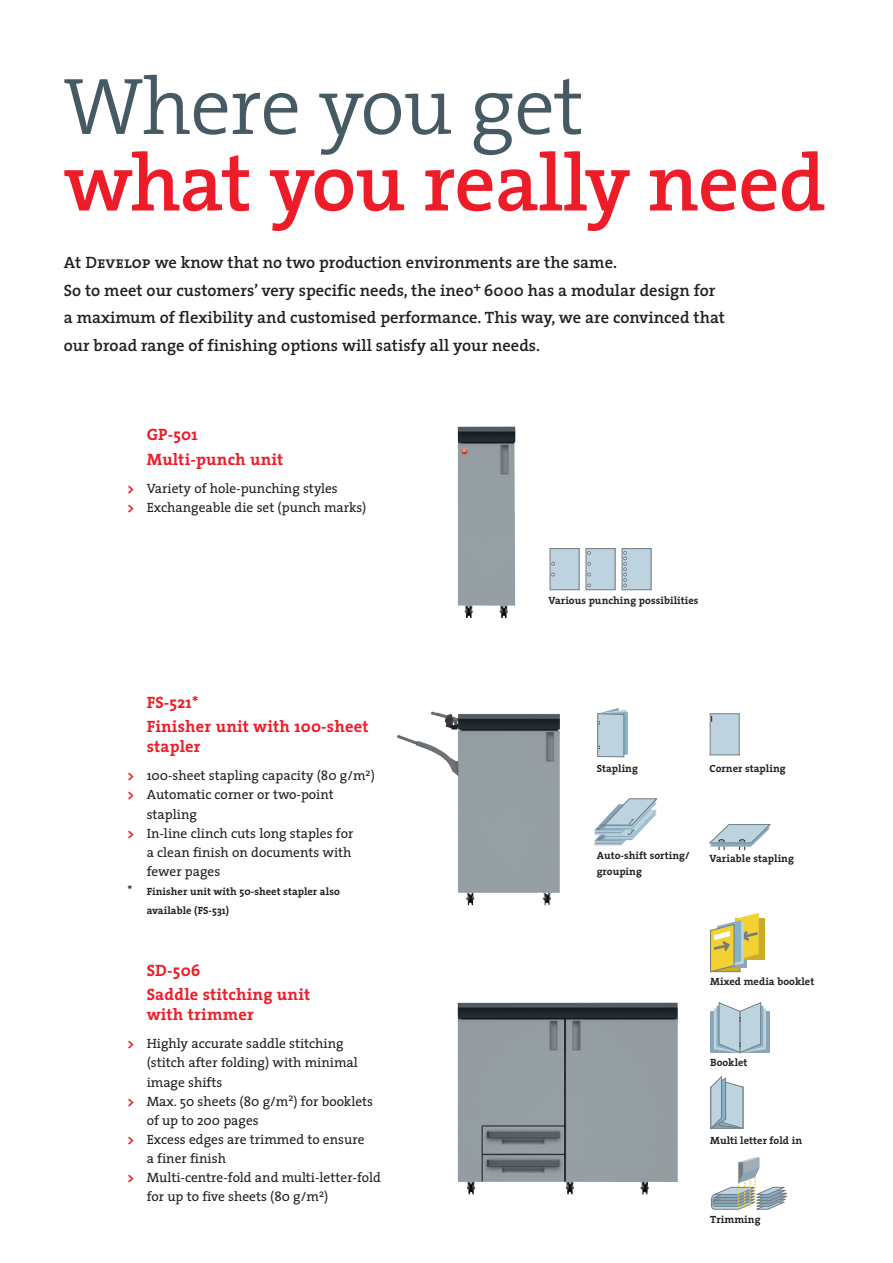
<style>
.page{position:relative;width:893px;height:1263px;background:#fff}
.page>*{position:absolute;margin:0;border:0;box-sizing:border-box;transform-origin:0 0}
.t1{font:600 81px "The Serif";letter-spacing:-.01em;color:#ee1c28}
.t2{font:300 81px "The Serif";letter-spacing:-.01em;color:#465a64}
.t3{font:600 16.5px/27.6px "The Serif";color:#231f20}
.t4{font:700 16.5px/24.5px "The Serif";letter-spacing:.01em;color:#ee1c28}
.t5{font:13.5px/19.2px "The Serif";color:#231f20}
.t6{font:700 10.5px/19.2px "The Serif";letter-spacing:.005em;color:#231f20}
.s1{font-family:"The Serif Semi Bold Caps";font-weight:400}
.s2{font-weight:700;color:#ee1c28}
.s3{font-weight:400;font-size:13.5px}
</style>
<div class="page">
<img style="left:397px;top:711px;width:163px;height:194px">
<img style="left:458px;top:1002px;width:220px;height:192px">
<div style="left:740px;top:1011px;width:29px;height:42px;background:#8ba4b7"></div>
<div style="left:710px;top:1011px;width:30px;height:42px;background:#8ba4b7"></div>
<svg style="left:714px;top:1002px;width:52px;height:52px"></svg>
<svg style="left:710px;top:1076px;width:34px;height:53px;background:#b2c5d0"></svg>
<div style="left:735px;top:919px;width:30px;height:41px;background:#caad29"></div>
<svg style="left:710px;top:913px;width:49px;height:59px"></svg>
<svg style="left:711px;top:1157px;width:76px;height:54px"></svg>
<div style="left:550px;top:549px;width:29px;height:41px;background:#bdd4e0"></div>
<div style="left:550px;top:548px;width:29px;height:42px;border:1px solid #717d83"></div>
<svg style="left:551px;top:562px;width:4px;height:4px"></svg>
<svg style="left:551px;top:573px;width:4px;height:3px"></svg>
<div style="left:586px;top:549px;width:29px;height:41px;background:#bdd4e0"></div>
<div style="left:586px;top:548px;width:29px;height:42px;border:1px solid #717d83"></div>
<svg style="left:587px;top:551px;width:4px;height:4px"></svg>
<svg style="left:587px;top:562px;width:4px;height:4px"></svg>
<svg style="left:587px;top:573px;width:4px;height:3px"></svg>
<svg style="left:587px;top:584px;width:4px;height:3px"></svg>
<div style="left:622px;top:549px;width:29px;height:41px;background:#bdd4e0"></div>
<div style="left:622px;top:548px;width:29px;height:42px;border:1px solid #717d83"></div>
<svg style="left:623px;top:551px;width:4px;height:36px"></svg>
<svg style="left:597px;top:708px;width:31px;height:50px;background:#b3cad5"></svg>
<svg style="left:709px;top:824px;width:62px;height:26px"></svg>
<svg style="left:594px;top:798px;width:64px;height:47px"></svg>
<div style="left:710px;top:713px;width:30px;height:42px;background:#bdd4e0;border:1px solid #717d83"></div>
<img style="left:458px;top:426px;width:57px;height:192px">
<h1 class="t2" style="left:64px;top:75px;width:522px">Where you get</h1>
<h1 class="t1" style="left:64px;top:151px;width:764px">what you really need</h1>
<p class="t3" style="left:64px;top:250px;width:663px">At <span class="s1">Develop</span> we know that no two production environments are the same.<br>So to meet our customers’ very specific needs, the ineo<sup>+</sup> 6000 has a modular design for a maximum of flexibility and customised performance. This way, we are convinced that our broad range of finishing options will satisfy all your needs.</p>
<p class="t4" style="left:147px;top:424px;width:138px">GP-501<br>Multi-punch unit</p>
<p class="t5" style="left:128px;top:480px;width:240px"><span class="s2">&gt;</span> Variety of hole-punching styles<br><span class="s2">&gt;</span> Exchangeable die set (punch marks)</p>
<p class="t4" style="left:147px;top:692px;width:223px">FS-521*<br>Finisher unit with 100-sheet</p>
<p class="t4" style="left:147px;top:735px;width:55px">stapler</p>
<p class="t5" style="left:128px;top:767px;width:249px"><span class="s2">&gt;</span> 100-sheet stapling capacity (80 g/m<sup>2</sup>)</p>
<p class="t5" style="left:128px;top:787px;width:208px"><span class="s2">&gt;</span> Automatic corner or two-point</p>
<p class="t5" style="left:147px;top:806px;width:52px">stapling</p>
<p class="t5" style="left:128px;top:825px;width:227px"><span class="s2">&gt;</span> In-line clinch cuts long staples for</p>
<p class="t5" style="left:147px;top:844px;width:206px">a clean finish on documents with</p>
<p class="t5" style="left:147px;top:863px;width:75px">fewer pages</p>
<p class="t6" style="left:147px;top:883px;width:195px;text-indent:-19px"><span class="s3">*</span> Finisher unit with 50-sheet stapler also available (FS-531)</p>
<p class="t4" style="left:147px;top:960px;width:165px">SD-506<br>Saddle stitching unit</p>
<p class="t4" style="left:147px;top:1003px;width:109px">with trimmer</p>
<p class="t5" style="left:128px;top:1035px;width:218px"><span class="s2">&gt;</span> Highly accurate saddle stitching</p>
<p class="t5" style="left:147px;top:1054px;width:213px">(stitch after folding) with minimal</p>
<p class="t5" style="left:147px;top:1074px;width:77px">image shifts</p>
<p class="t5" style="left:128px;top:1093px;width:247px"><span class="s2">&gt;</span> Max. 50 sheets (80 g/m<sup>2</sup>) for booklets</p>
<p class="t5" style="left:147px;top:1112px;width:114px">of up to 200 pages</p>
<p class="t5" style="left:128px;top:1131px;width:239px"><span class="s2">&gt;</span> Excess edges are trimmed to ensure</p>
<p class="t5" style="left:147px;top:1150px;width:81px">a finer finish</p>
<p class="t5" style="left:128px;top:1169px;width:255px"><span class="s2">&gt;</span> Multi-centre-fold and multi-letter-fold</p>
<p class="t5" style="left:147px;top:1188px;width:183px">for up to five sheets (80 g/m<sup>2</sup>)</p>
<p class="t6" style="left:549px;top:591px;width:151px">Various punching possibilities</p>
<p class="t6" style="left:597px;top:760px;width:43px">Stapling</p>
<p class="t6" style="left:709px;top:760px;width:78px">Corner stapling</p>
<p class="t6" style="left:597px;top:847px;width:94px">Auto-shift sorting/</p>
<p class="t6" style="left:709px;top:850px;width:86px">Variable stapling</p>
<p class="t6" style="left:597px;top:863px;width:47px">grouping</p>
<p class="t6" style="left:710px;top:973px;width:106px">Mixed media booklet</p>
<p class="t6" style="left:710px;top:1054px;width:39px">Booklet</p>
<p class="t6" style="left:710px;top:1132px;width:93px">Multi letter fold in</p>
<p class="t6" style="left:710px;top:1211px;width:52px">Trimming</p>
</div>
